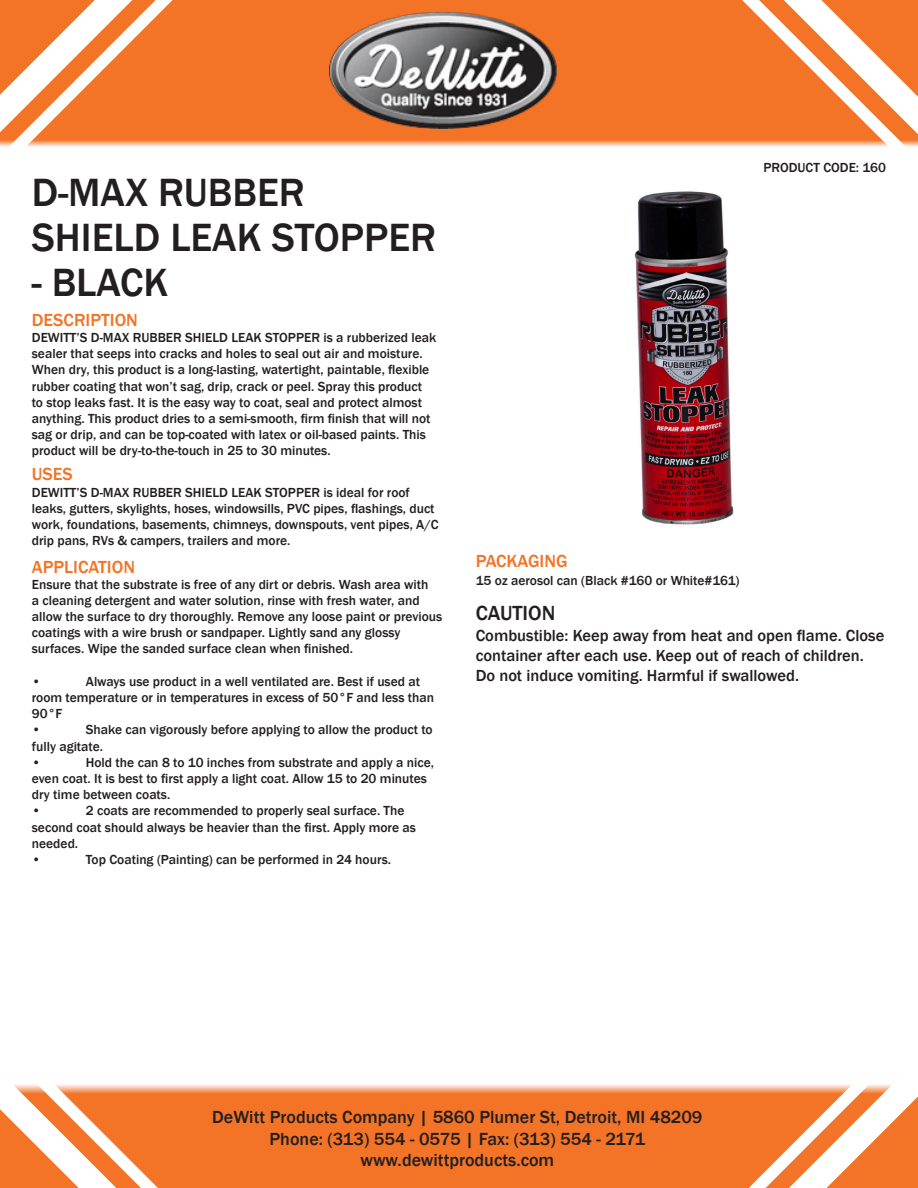
<style>
.page{position:relative;width:918px;height:1188px;background:#fff}
.page>*{position:absolute;margin:0;border:0;box-sizing:border-box;transform-origin:0 0}
.t1{font:500 40.5px/45px "Franklin Gothic";color:#231f20}
.t2{font:500 21px "Franklin Gothic";color:#231f20}
.t3{font:500 18px/21.6px "Franklin Gothic";color:#231f20;text-align:center}
.t4{font:500 18px "Franklin Gothic";color:#f37327}
.t5{font:500 16.5px/19.8px "Franklin Gothic";color:#231f20}
.t6{font:500 13.5px/16.2px "Franklin Gothic";color:#231f20}
</style>
<div class="page">
<svg style="left:217px;top:1085px;width:474px;height:103px;fill:#f37327"></svg>
<div style="left:0;top:0;width:918px;height:153px;background:#f37327"></div>
<svg style="left:0;top:0;width:256px;height:153px"></svg>
<svg style="left:658px;top:0;width:260px;height:153px"></svg>
<svg style="left:691px;top:1085px;width:227px;height:103px"></svg>
<svg style="left:0;top:1085px;width:217px;height:103px"></svg>
<img style="left:330px;top:12px;width:226px;height:117px">
<img style="left:634px;top:191px;width:100px;height:334px">
<p class="t1" style="left:32px;top:170px;width:406px">D-MAX RUBBER<br>SHIELD LEAK STOPPER</p>
<p class="t1" style="left:32px;top:260px;width:138px">- BLACK</p>
<p class="t4" style="left:32px;top:309px;width:108px">DESCRIPTION</p>
<p class="t6" style="left:32px;top:330px;width:406px">DEWITT’S D-MAX RUBBER SHIELD LEAK STOPPER is a rubberized leak sealer that seeps into cracks and holes to seal out air and moisture.<br>When dry, this product is a long-lasting, watertight, paintable, flexible rubber coating that won’t sag, drip, crack or peel. Spray this product to stop leaks fast. It is the easy way to coat, seal and protect almost anything. This product dries to a semi-smooth, firm finish that will not sag or drip, and can be top-coated with latex or oil-based paints. This product will be dry-to-the-touch in 25 to 30 minutes.</p>
<p class="t6" style="left:32px;top:484px;width:408px">DEWITT’S D-MAX RUBBER SHIELD LEAK STOPPER is ideal for roof leaks, gutters, skylights, hoses, windowsills, PVC pipes, flashings, duct work, foundations, basements, chimneys, downspouts, vent pipes, A/C drip pans, RVs &amp; campers, trailers and more.</p>
<p class="t4" style="left:32px;top:556px;width:105px">APPLICATION</p>
<p class="t6" style="left:32px;top:576px;width:412px">Ensure that the substrate is free of any dirt or debris. Wash area with<br>a cleaning detergent and water solution, rinse with fresh water, and allow the surface to dry thoroughly. Remove any loose paint or previous coatings with a wire brush or sandpaper. Lightly sand any glossy surfaces. Wipe the sanded surface clean when finished.</p>
<p class="t6" style="left:32px;top:673px;width:11px">•</p>
<p class="t4" style="left:32px;top:463px;width:42px">USES</p>
<p class="t6" style="left:32px;top:673px;width:404px;text-indent:54px">Always use product in a well ventilated are. Best if used at room temperature or in temperatures in excess of 50°F and less than<br>90°F<br>•</p>
<p class="t6" style="left:32px;top:722px;width:402px;text-indent:54px">Shake can vigorously before applying to allow the product to fully agitate.<br>•</p>
<p class="t6" style="left:32px;top:754px;width:404px;text-indent:54px">Hold the can 8 to 10 inches from substrate and apply a nice, even coat. It is best to first apply a light coat. Allow 15 to 20 minutes dry time between coats.<br>•</p>
<p class="t6" style="left:32px;top:803px;width:386px;text-indent:54px">2 coats are recommended to properly seal surface. The second coat should always be heavier than the first. Apply more as needed.<br>•</p>
<p class="t6" style="left:86px;top:852px;width:307px">Top Coating (Painting) can be performed in 24 hours.</p>
<p class="t6" style="left:763px;top:160px;width:124px">PRODUCT CODE: 160</p>
<p class="t4" style="left:476px;top:550px;width:93px">PACKAGING</p>
<p class="t6" style="left:476px;top:572px;width:265px">15 oz aerosol can (Black #160 or White#161)</p>
<p class="t2" style="left:476px;top:600px;width:81px">CAUTION</p>
<p class="t5" style="left:476px;top:626px;width:410px">Combustible: Keep away from heat and open flame. Close container after each use. Keep out of reach of children.<br>Do not induce vomiting. Harmful if swallowed.</p>
<p class="t3" style="left:212px;top:1107px;width:492px">DeWitt Products Company | 5860 Plumer St, Detroit, MI 48209<br>Phone: (313) 554 - 0575 | Fax: (313) 554 - 2171 www.dewittproducts.com</p>
</div>
